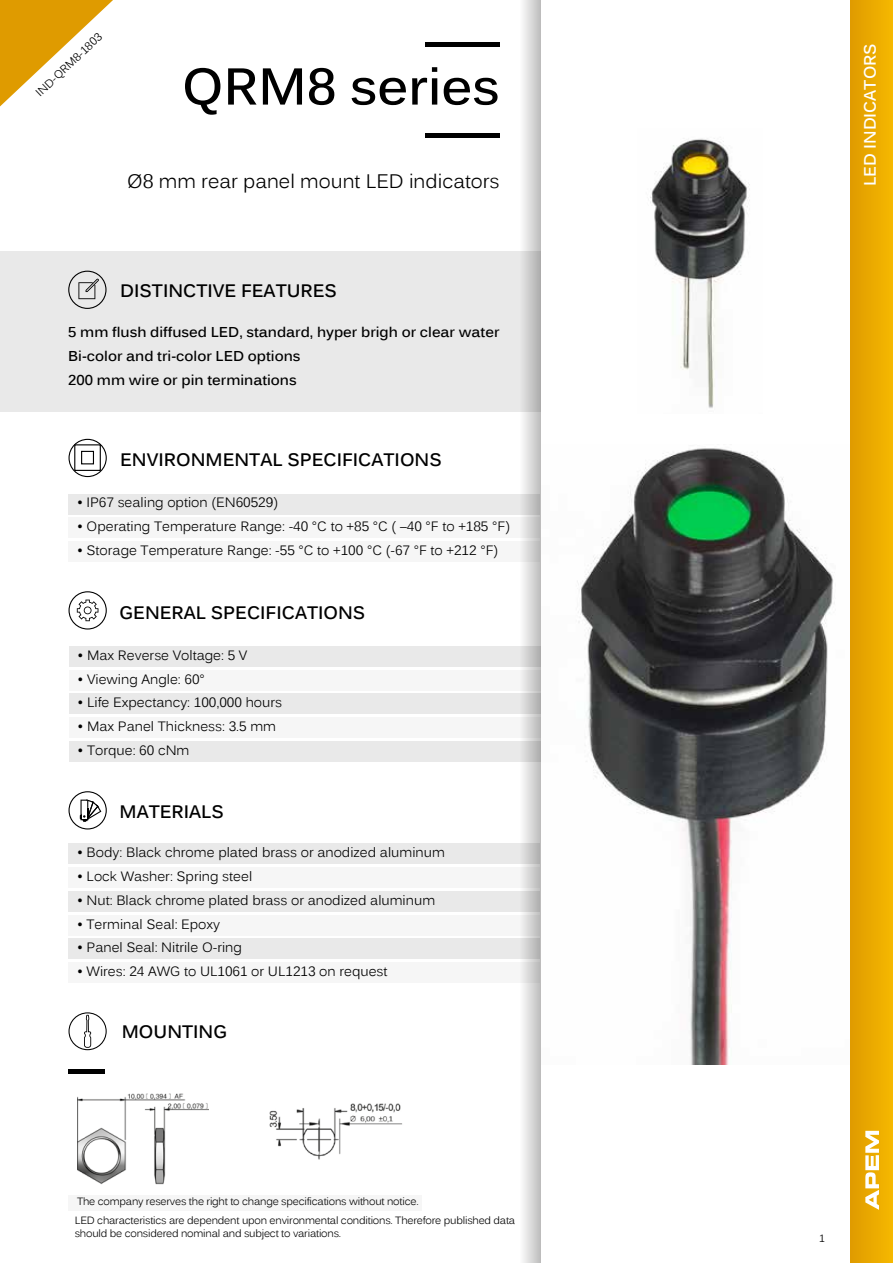
<style>
.page{position:relative;width:893px;height:1263px;background:#fff}
.page>*{position:absolute;margin:0;border:0;box-sizing:border-box;transform-origin:0 0}
.t1{font:700 51px "Kalinga";color:#000}
.t2{font:19.5px "Kalinga";color:#000}
.t3{font:700 18px "Kalinga";color:#000}
.t4{font:700 16.5px "Kalinga";color:#fff}
.t5{font:700 14.25px/24px "Kalinga";color:#000}
.t6{font:13.5px "Kalinga";color:#000}
.t7{font:11.25px "Kalinga";color:#000}
.t8{font:10.5px/18.9px "Kalinga";letter-spacing:-.02em;color:#000}
</style>
<div class="page">
<div style="left:0;top:251px;width:540px;height:161px;background:#e9e9e9"></div>
<svg style="left:68px;top:271px;width:39px;height:38px"></svg>
<div style="left:69px;top:494px;width:471px;height:20px;background:#e9e9e9"></div>
<div style="left:69px;top:518px;width:471px;height:20px;background:#f6f6f6"></div>
<div style="left:69px;top:541px;width:471px;height:20px;background:#f6f6f6"></div>
<svg style="left:69px;top:439px;width:38px;height:38px"></svg>
<div style="left:74px;top:444px;width:27px;height:27px;border:1px solid #000"></div>
<div style="left:81px;top:451px;width:13px;height:13px;border:1px solid #000"></div>
<hr style="left:426px;top:134px;width:74px;height:4px;background:#000">
<hr style="left:426px;top:43px;width:74px;height:4px;background:#000">
<div style="left:69px;top:646px;width:471px;height:20px;background:#e9e9e9"></div>
<div style="left:69px;top:670px;width:471px;height:20px;background:#f6f6f6"></div>
<div style="left:69px;top:694px;width:471px;height:20px;background:#e9e9e9"></div>
<div style="left:69px;top:718px;width:471px;height:20px;background:#f6f6f6"></div>
<div style="left:69px;top:741px;width:471px;height:20px;background:#e9e9e9"></div>
<svg style="left:69px;top:591px;width:38px;height:38px"></svg>
<div style="left:69px;top:844px;width:471px;height:20px;background:#e9e9e9"></div>
<div style="left:69px;top:867px;width:471px;height:21px;background:#f6f6f6"></div>
<div style="left:69px;top:891px;width:471px;height:20px;background:#e9e9e9"></div>
<div style="left:69px;top:915px;width:471px;height:20px;background:#f6f6f6"></div>
<div style="left:69px;top:939px;width:471px;height:20px;background:#e9e9e9"></div>
<div style="left:69px;top:962px;width:471px;height:21px;background:#f6f6f6"></div>
<svg style="left:69px;top:791px;width:38px;height:38px"></svg>
<svg style="left:519px;top:0;width:21px;height:1263px"></svg>
<hr style="left:69px;top:1069px;width:36px;height:4px;background:#000">
<svg style="left:69px;top:1012px;width:38px;height:38px"></svg>
<div style="left:69px;top:1195px;width:353px;height:15px;background:#f6f6f6"></div>
<img style="left:77px;top:1093px;width:131px;height:92px">
<img style="left:269px;top:1103px;width:133px;height:57px">
<img style="left:577px;top:448px;width:258px;height:616px">
<img style="left:650px;top:138px;width:100px;height:270px">
<div style="left:850px;top:0;width:43px;height:1263px;background:linear-gradient(to right,#df9b00,#f6b800)"></div>
<svg style="left:0;top:0;width:113px;height:106px"></svg>
<svg style="left:865px;top:1131px;width:14px;height:79px"></svg>
<p class="t7" style="left:33px;top:89px;width:88px;rotate:-44deg">IND-QRM8-1803</p>
<h1 class="t1" style="left:182px;top:53px;width:319px">QRM8 series</h1>
<h2 class="t2" style="left:127px;top:169px;width:374px">Ø8 mm rear panel mount LED indicators</h2>
<h3 class="t3" style="left:120px;top:279px;width:218px">DISTINCTIVE FEATURES</h3>
<p class="t5" style="left:68px;top:321px;width:433px">5 mm flush diffused LED, standard, hyper brigh or clear water<br>Bi-color and tri-color LED options<br>200 mm wire or pin terminations</p>
<h3 class="t3" style="left:120px;top:448px;width:323px">ENVIRONMENTAL SPECIFICATIONS</h3>
<p class="t6" style="left:77px;top:494px;width:203px">• IP67 sealing option (EN60529)</p>
<p class="t6" style="left:77px;top:518px;width:435px">• Operating Temperature Range: -40 °C to +85 °C ( –40 °F to +185 °F)</p>
<p class="t6" style="left:77px;top:541px;width:423px">• Storage Temperature Range: -55 °C to +100 °C (-67 °F to +212 °F)</p>
<h3 class="t3" style="left:120px;top:601px;width:247px">GENERAL SPECIFICATIONS</h3>
<p class="t6" style="left:77px;top:646px;width:171px">• Max Reverse Voltage: 5 V</p>
<p class="t6" style="left:77px;top:670px;width:129px">• Viewing Angle: 60°</p>
<p class="t6" style="left:77px;top:694px;width:206px">• Life Expectancy: 100,000 hours</p>
<p class="t6" style="left:77px;top:718px;width:200px">• Max Panel Thickness: 3.5 mm</p>
<p class="t6" style="left:77px;top:741px;width:113px">• Torque: 60 cNm</p>
<h3 class="t3" style="left:120px;top:799px;width:106px">MATERIALS</h3>
<p class="t6" style="left:77px;top:844px;width:369px">• Body: Black chrome plated brass or anodized aluminum</p>
<p class="t6" style="left:77px;top:867px;width:177px">• Lock Washer: Spring steel</p>
<p class="t6" style="left:77px;top:891px;width:360px">• Nut: Black chrome plated brass or anodized aluminum</p>
<p class="t6" style="left:77px;top:915px;width:145px">• Terminal Seal: Epoxy</p>
<p class="t6" style="left:77px;top:939px;width:166px">• Panel Seal: Nitrile O-ring</p>
<p class="t6" style="left:77px;top:962px;width:312px">• Wires: 24 AWG to UL1061 or UL1213 on request</p>
<h3 class="t3" style="left:122px;top:1020px;width:107px">MOUNTING</h3>
<p class="t4" style="left:859px;top:186px;width:144px;rotate:-90deg">LED INDICATORS</p>
<p class="t8" style="left:75px;top:1193px;width:442px">The company reserves the right to change specifications without notice.<br>LED characteristics are dependent upon environmental conditions. Therefore published data</p>
<p class="t8" style="left:75px;top:1225px;width:268px">should be considered nominal and subject to variations.</p>
<p class="t8" style="left:819px;top:1229px;width:7px">1</p>
</div>
